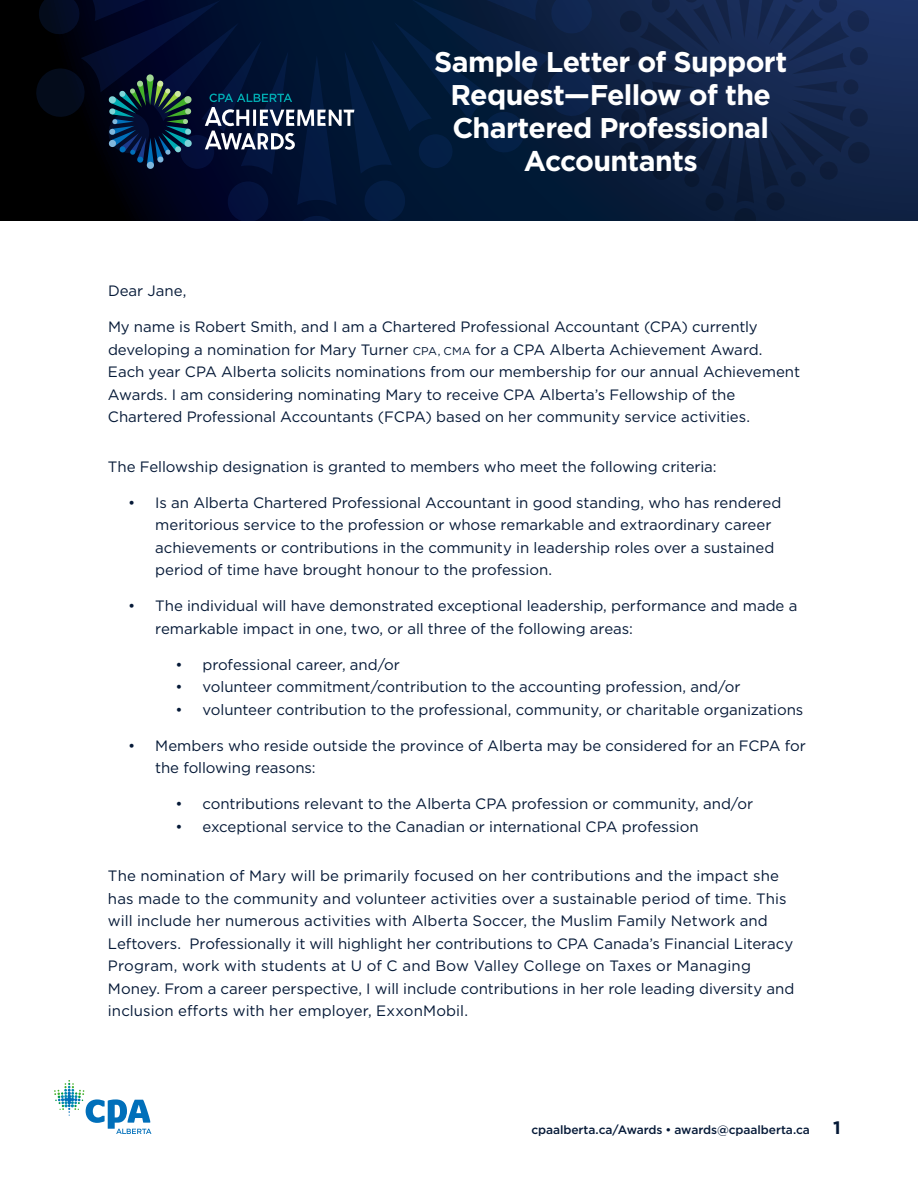
<style>
.page{position:relative;width:918px;height:1188px;background:#fff}
.page>*{position:absolute;margin:0;border:0;box-sizing:border-box;transform-origin:0 0}
.t1{font:700 28.5px/33px "Gotham";letter-spacing:-.025em;color:#fff;text-align:center}
.t2{font:700 18px "Gotham";color:#051937}
.t3{font:15px/22.5px "Gotham";letter-spacing:-.005em;color:#051937}
.t4{font:500 12px "Gotham";letter-spacing:-.005em;color:#051937}
.s1{font-size:11.25px}
</style>
<div class="page">
<svg style="left:0;top:0;width:918px;height:220px;background:#0d1a34"></svg>
<svg style="left:618px;top:0;width:253px;height:220px;background:#122347"></svg>
<svg style="left:54px;top:1080px;width:97px;height:54px"></svg>
<svg style="left:33px;top:0;width:564px;height:220px;background:#071934"></svg>
<h1 class="t1" style="left:434px;top:45px;width:355px">Sample Letter of Support<br>Request—Fellow of the<br>Chartered Professional<br>Accountants</h1>
<p class="t3" style="left:108px;top:279px;width:80px">Dear Jane,</p>
<p class="t3" style="left:108px;top:315px;width:694px">My name is Robert Smith, and I am a Chartered Professional Accountant (CPA) currently developing a nomination for Mary Turner <span class="s1">CPA, CMA</span> for a CPA Alberta Achievement Award.<br>Each year CPA Alberta solicits nominations from our membership for our annual Achievement Awards. I am considering nominating Mary to receive CPA Alberta’s Fellowship of the Chartered Professional Accountants (FCPA) based on her community service activities.</p>
<p class="t3" style="left:108px;top:455px;width:610px">The Fellowship designation is granted to members who meet the following criteria:</p>
<p class="t3" style="left:155px;top:491px;width:628px;text-indent:-27px">• Is an Alberta Chartered Professional Accountant in good standing, who has rendered meritorious service to the profession or whose remarkable and extraordinary career achievements or contributions in the community in leadership roles over a sustained period of time have brought honour to the profession.</p>
<p class="t3" style="left:155px;top:594px;width:644px;text-indent:-27px">• The individual will have demonstrated exceptional leadership, performance and made a remarkable impact in one, two, or all three of the following areas:</p>
<p class="t3" style="left:175px;top:653px;width:226px">• professional career, and/or</p>
<p class="t3" style="left:175px;top:675px;width:566px">• volunteer commitment/contribution to the accounting profession, and/or</p>
<p class="t3" style="left:175px;top:698px;width:629px">• volunteer contribution to the professional, community, or charitable organizations</p>
<p class="t3" style="left:155px;top:734px;width:652px;text-indent:-27px">• Members who reside outside the province of Alberta may be considered for an FCPA for the following reasons:</p>
<p class="t3" style="left:175px;top:792px;width:579px">• contributions relevant to the Alberta CPA profession or community, and/or</p>
<p class="t3" style="left:175px;top:815px;width:525px">• exceptional service to the Canadian or international CPA profession</p>
<p class="t3" style="left:108px;top:864px;width:688px">The nomination of Mary will be primarily focused on her contributions and the impact she has made to the community and volunteer activities over a sustainable period of time. This will include her numerous activities with Alberta Soccer, the Muslim Family Network and Leftovers. Professionally it will highlight her contributions to CPA Canada’s Financial Literacy Program, work with students at U of C and Bow Valley College on Taxes or Managing Money. From a career perspective, I will include contributions in her role leading diversity and inclusion efforts with her employer, ExxonMobil.</p>
<p class="t4" style="left:531px;top:1122px;width:280px">cpaalberta.ca/Awards • awards@cpaalberta.ca</p>
<p class="t2" style="left:833px;top:1116px;width:9px">1</p>
</div>
